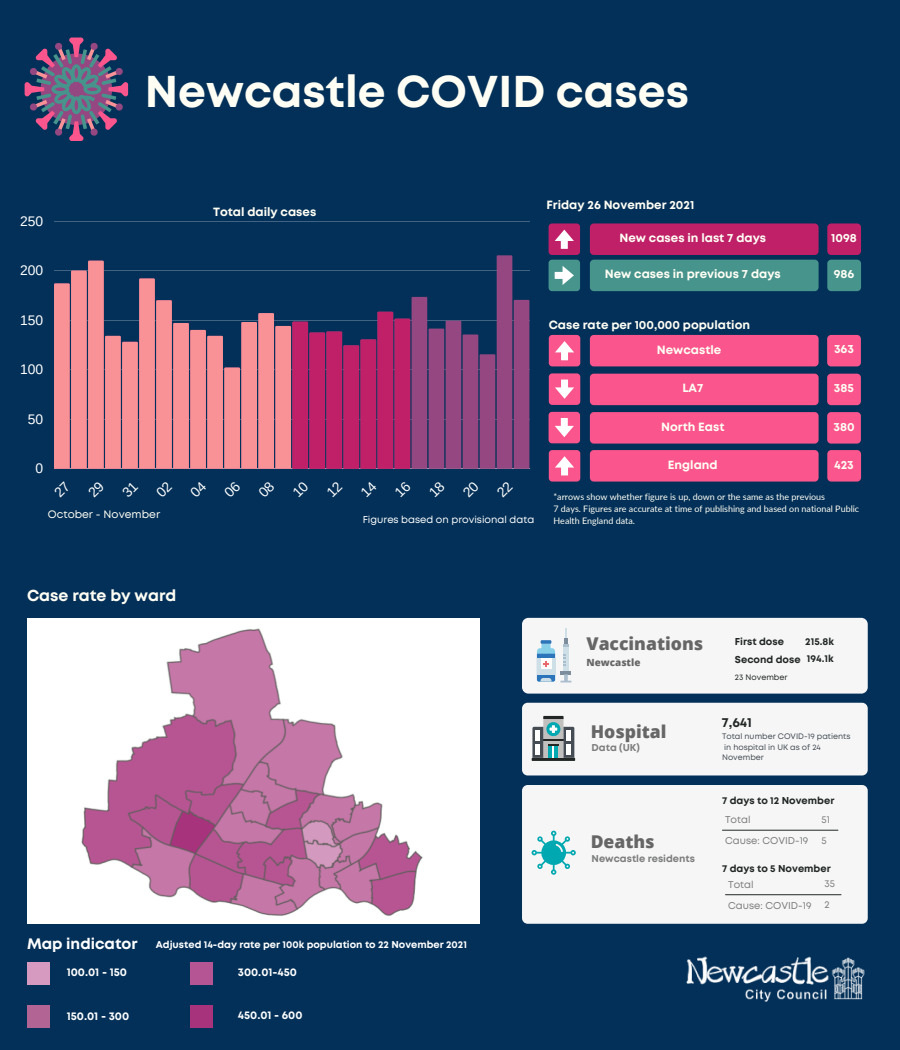
<style>
.page{position:relative;width:900px;height:1050px;background:#033058}
.page>*{position:absolute;margin:0;border:0;box-sizing:border-box;transform-origin:0 0}
.t1{font:700 44.5px "Mont";color:#fffef4}
.t2{font:800 17.6px "Open Sans";color:#666}
.t3{font:700 15.9px "Mont";color:#fffef4}
.t4{font:700 15.2px "Mont";color:#fff}
.t5{font:13.9px "Arimo";color:#fff}
.t6{font:700 13.2px "Mont";color:#222726}
.t7{font:700 11.9px "Mont";color:#fffef4}
.t8{font:700 11.3px "Mont";color:#fff}
.t9{font:700 11.2px "Mont";color:#fff}
.t10{font:10.7px "Mont";color:#fffef4}
.t11{font:700 10px "Mont";color:#222726}
.t12{font:700 9.9px "Mont";color:#fff}
.t13{font:9.9px "Mont";color:#7c7d7d}
.t14{font:9.9px "Mont";color:#fff}
.t15{font:700 9.9px "Mont";color:#7c7d7d}
.t16{font:800 9.9px "Open Sans";color:#666}
.t17{font:8.9px/11.9px "Lato";color:#fffef4}
.t18{font:8px "Mont";color:#222726}
.t19{font:7.9px/10.6px "Mont";color:#454c54}
</style>
<div class="page">
<svg style="left:25px;top:38px;width:103px;height:103px"></svg>
<div style="left:522px;top:618px;width:346px;height:76px;background:#f6f6f6;border-radius:6px"></div>
<div style="left:563px;top:644px;width:6px;height:27px;background:#aabece"></div>
<div style="left:563px;top:647px;width:6px;height:24px;background:#cfdfe8"></div>
<svg style="left:561px;top:654px;width:10px;height:28px"></svg>
<svg style="left:564px;top:628px;width:4px;height:16px"></svg>
<svg style="left:537px;top:640px;width:18px;height:42px"></svg>
<div style="left:522px;top:703px;width:346px;height:72px;background:#f6f6f6;border-radius:6px"></div>
<hr style="left:532px;top:758px;width:43px;height:3px;background:#222726">
<svg style="left:532px;top:716px;width:42px;height:42px"></svg>
<div style="left:827px;top:223px;width:34px;height:32px;background:#bf2068;border-radius:4px"></div>
<div style="left:590px;top:223px;width:229px;height:32px;background:#bf2068;border-radius:4px"></div>
<div style="left:549px;top:223px;width:31px;height:32px;background:#bf2068;border-radius:3px"></div>
<svg style="left:555px;top:230px;width:19px;height:19px"></svg>
<div style="left:827px;top:260px;width:34px;height:31px;background:#47948d;border-radius:4px"></div>
<div style="left:590px;top:260px;width:229px;height:31px;background:#47948d;border-radius:4px"></div>
<div style="left:549px;top:260px;width:31px;height:31px;background:#47948d;border-radius:3px"></div>
<svg style="left:555px;top:266px;width:19px;height:19px"></svg>
<div style="left:590px;top:335px;width:229px;height:31px;background:#fa558c;border-radius:4px"></div>
<div style="left:549px;top:335px;width:31px;height:31px;background:#fa558c;border-radius:3px"></div>
<svg style="left:555px;top:341px;width:19px;height:19px"></svg>
<div style="left:590px;top:412px;width:229px;height:32px;background:#fa558c;border-radius:4px"></div>
<div style="left:549px;top:412px;width:31px;height:31px;background:#fa558c;border-radius:3px"></div>
<svg style="left:555px;top:418px;width:19px;height:19px"></svg>
<hr style="left:54px;top:221px;width:475px;height:1px;background:#fff">
<svg style="left:54px;top:255px;width:475px;height:214px"></svg>
<div style="left:827px;top:335px;width:34px;height:31px;background:#fa558c;border-radius:4px"></div>
<div style="left:827px;top:412px;width:34px;height:32px;background:#fa558c;border-radius:4px"></div>
<div style="left:590px;top:450px;width:229px;height:32px;background:#fa558c;border-radius:4px"></div>
<div style="left:549px;top:450px;width:31px;height:32px;background:#fa558c;border-radius:3px"></div>
<svg style="left:555px;top:456px;width:19px;height:19px"></svg>
<div style="left:827px;top:450px;width:34px;height:32px;background:#fa558c;border-radius:4px"></div>
<div style="left:590px;top:374px;width:229px;height:31px;background:#fa558c;border-radius:4px"></div>
<div style="left:549px;top:374px;width:31px;height:31px;background:#fa558c;border-radius:3px"></div>
<svg style="left:555px;top:380px;width:19px;height:19px"></svg>
<div style="left:827px;top:374px;width:34px;height:31px;background:#fa558c;border-radius:4px"></div>
<div style="left:522px;top:785px;width:346px;height:139px;background:#f6f6f6;border-radius:6px"></div>
<hr style="left:722px;top:830px;width:116px;height:1px;background:#222726">
<svg style="left:532px;top:831px;width:44px;height:44px"></svg>
<img style="left:686px;top:956px;width:179px;height:46px">
<hr style="left:726px;top:894px;width:115px;height:1px;background:#222726">
<div style="left:27px;top:618px;width:453px;height:306px;background:#fff"></div>
<div style="left:27px;top:962px;width:23px;height:22px;background:#d699bf"></div>
<div style="left:191px;top:962px;width:22px;height:22px;background:#b65593"></div>
<div style="left:191px;top:1005px;width:22px;height:23px;background:#a8337d"></div>
<div style="left:27px;top:1005px;width:23px;height:23px;background:#b26595"></div>
<img style="left:81px;top:628px;width:342px;height:288px">
<p class="t5" style="left:20px;top:213px;width:25px">250</p>
<p class="t5" style="left:20px;top:263px;width:25px">200</p>
<p class="t5" style="left:20px;top:312px;width:25px">150</p>
<p class="t5" style="left:20px;top:362px;width:25px">100</p>
<p class="t5" style="left:28px;top:411px;width:17px">50</p>
<p class="t5" style="left:36px;top:461px;width:9px">0</p>
<p class="t1" style="left:145px;top:75px;width:546px">Newcastle COVID cases</p>
<p class="t7" style="left:213px;top:207px;width:105px">Total daily cases</p>
<p class="t7" style="left:546px;top:200px;width:149px">Friday 26 November 2021</p>
<p class="t7" style="left:620px;top:233px;width:148px">New cases in last 7 days</p>
<p class="t7" style="left:831px;top:233px;width:27px">1098</p>
<p class="t7" style="left:605px;top:270px;width:178px">New cases in previous 7 days</p>
<p class="t7" style="left:834px;top:270px;width:22px">986</p>
<p class="t7" style="left:549px;top:320px;width:203px">Case rate per 100,000 population</p>
<p class="t7" style="left:657px;top:345px;width:66px">Newcastle</p>
<p class="t7" style="left:834px;top:345px;width:21px">363</p>
<p class="t7" style="left:682px;top:384px;width:23px">LA7</p>
<p class="t7" style="left:834px;top:384px;width:22px">385</p>
<p class="t7" style="left:661px;top:422px;width:65px">North East</p>
<p class="t7" style="left:833px;top:422px;width:23px">380</p>
<p class="t7" style="left:668px;top:460px;width:51px">England</p>
<p class="t7" style="left:834px;top:460px;width:21px">423</p>
<p class="t10" style="left:48px;top:510px;width:114px">October - November</p>
<p class="t14" style="left:363px;top:516px;width:173px">Figures based on provisional data</p>
<p class="t17" style="left:553px;top:490px;width:273px">*arrows show whether figure is up, down or the same as the previous</p>
<p class="t17" style="left:553px;top:502px;width:307px">7 days. Figures are accurate at time of publishing and based on national Public<br>Health England data.</p>
<p class="t3" style="left:27px;top:589px;width:151px">Case rate by ward</p>
<p class="t4" style="left:27px;top:938px;width:112px">Map indicator</p>
<p class="t12" style="left:156px;top:941px;width:313px">Adjusted 14-day rate per 100k population to 22 November 2021</p>
<p class="t8" style="left:67px;top:968px;width:62px">100.01 - 150</p>
<p class="t9" style="left:238px;top:968px;width:61px">300.01-450</p>
<p class="t8" style="left:67px;top:1011px;width:64px">150.01 - 300</p>
<p class="t9" style="left:238px;top:1011px;width:66px">450.01 - 600</p>
<p class="t2" style="left:586px;top:631px;width:118px">Vaccinations</p>
<p class="t16" style="left:586px;top:655px;width:55px">Newcastle</p>
<p class="t2" style="left:591px;top:720px;width:77px">Hospital</p>
<p class="t15" style="left:592px;top:744px;width:50px">Data (UK)</p>
<p class="t2" style="left:591px;top:829px;width:66px">Deaths</p>
<p class="t15" style="left:592px;top:855px;width:105px">Newcastle residents</p>
<p class="t11" style="left:735px;top:637px;width:51px">First dose</p>
<p class="t11" style="left:805px;top:637px;width:30px">215.8k</p>
<p class="t11" style="left:735px;top:655px;width:67px">Second dose</p>
<p class="t11" style="left:807px;top:655px;width:28px">194.1k</p>
<p class="t18" style="left:735px;top:674px;width:54px">23 November</p>
<p class="t6" style="left:722px;top:717px;width:32px">7,641</p>
<p class="t19" style="left:722px;top:731px;width:130px">Total number COVID-19 patients in hospital in UK as of 24<br>November</p>
<p class="t11" style="left:722px;top:797px;width:114px">7 days to 12 November</p>
<p class="t13" style="left:725px;top:816px;width:27px">Total</p>
<p class="t13" style="left:725px;top:837px;width:85px">Cause: COVID-19</p>
<p class="t13" style="left:822px;top:816px;width:10px">51</p>
<p class="t13" style="left:822px;top:837px;width:7px">5</p>
<p class="t11" style="left:722px;top:865px;width:110px">7 days to 5 November</p>
<p class="t13" style="left:728px;top:880px;width:27px">Total</p>
<p class="t13" style="left:728px;top:901px;width:85px">Cause: COVID-19</p>
<p class="t13" style="left:825px;top:880px;width:12px">35</p>
<p class="t13" style="left:825px;top:901px;width:7px">2</p>
</div>
